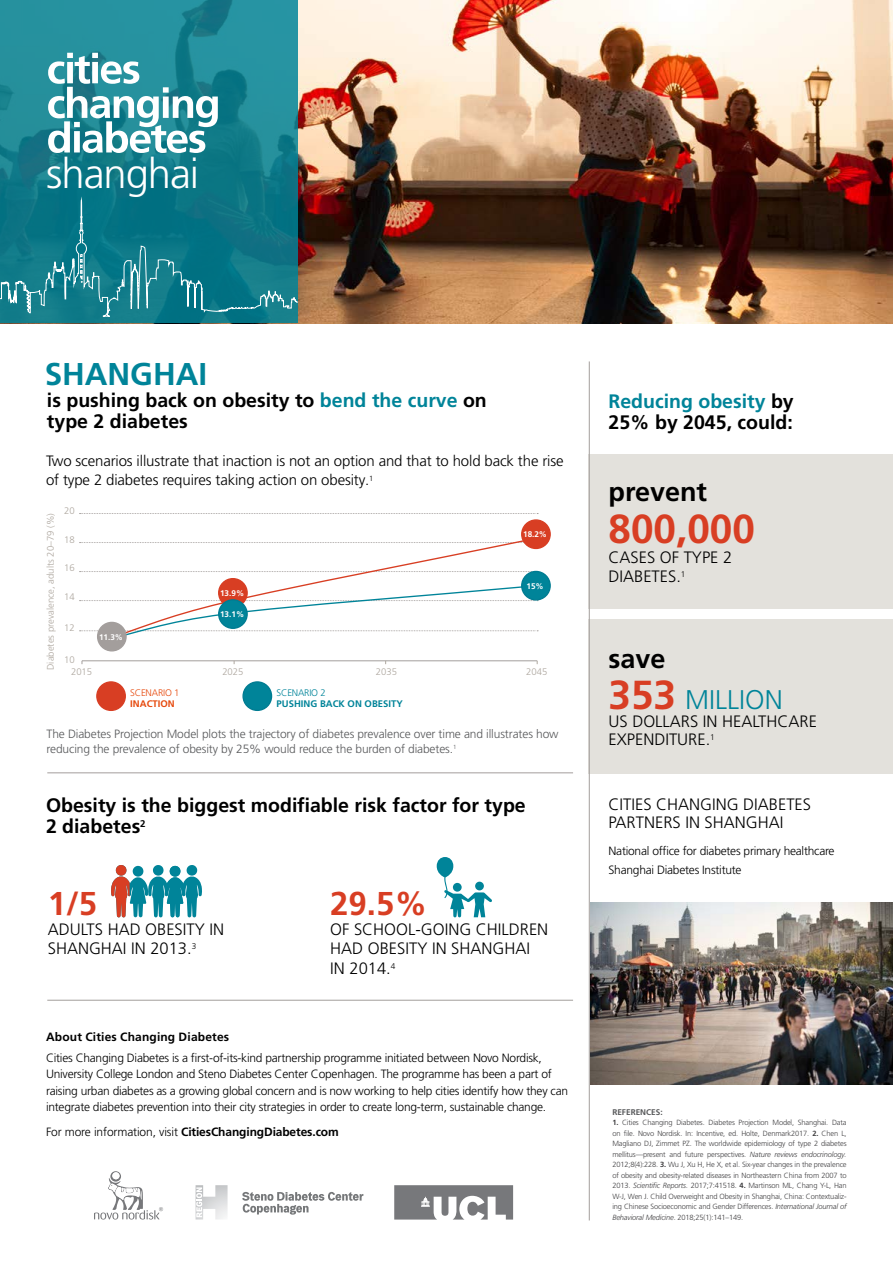
<style>
.page{position:relative;width:893px;height:1263px;background:#fff}
.page>*{position:absolute;margin:0;border:0;box-sizing:border-box;transform-origin:0 0}
.t1{font:300 41.85px "Frutiger LT Pro";letter-spacing:-.025em;color:#fff}
.t2{font:700 40.5px "Frutiger LT Pro";color:#d83e23}
.t3{font:700 33px "Frutiger LT Pro";color:#d83e23}
.t4{font:700 31.5px "Frutiger LT Pro";color:#008499}
.t5{font:300 27px/41.2px "Frutiger LT Pro";color:#008499}
.t6{font:700 27px "Frutiger LT Pro";color:#000}
.t7{font:700 19.5px/21px "Frutiger LT Pro";color:#000}
.t8{font:300 16.5px/19.5px "Frutiger LT Pro";color:#000}
.t9{font:300 15px/19.5px "Frutiger LT Pro";letter-spacing:-.01em;color:#000}
.t10{font:300 12px/16.5px "Frutiger LT Pro";letter-spacing:-.02em;color:#000}
.t11{font:300 12px/15px "Frutiger LT Pro";letter-spacing:-.01em;color:#58595b}
.t12{font:700 12px "Frutiger LT Pro";color:#000}
.t13{font:300 9.6px "Frutiger LT Pro";color:#aea79f}
.t14{font:700 9.6px "Frutiger LT Pro";color:#008499}
.t15{font:300 9.6px "Frutiger LT Pro";letter-spacing:-.02em;color:#e64a0e}
.t16{font:300 9.6px "Frutiger LT Pro";letter-spacing:-.02em;color:#008499}
.t17{font:700 9.6px "Frutiger LT Pro";color:#e64a0e}
.t18{font:700 8.25px "Frutiger LT Pro";color:#fff}
.t19{font:700 8.25px "Frutiger LT Pro";color:#58595b}
.t20{font:300 7.5px/10.5px "Frutiger LT Pro";letter-spacing:-.02em;color:#414042;text-align:justify}
.s1{color:#008499}
.s2{font-weight:700;color:#000}
.s3{font-weight:700;font-size:40.5px;color:#d83e23}
.s4{font-weight:300}
.s5{font-weight:700}
.s6{font-style:italic}
</style>
<div class="page">
<img style="left:590px;top:902px;width:303px;height:182px">
<div style="left:589px;top:619px;width:304px;height:154px;background:#e3e1dc"></div>
<div style="left:589px;top:455px;width:304px;height:154px;background:#e3e1dc"></div>
<img style="left:298px;top:0;width:595px;height:323px">
<svg style="left:0;top:0;width:298px;height:199px;background:#1b8593"></svg>
<hr style="left:82px;top:660px;width:455px;height:1px;background:#a39e9c">
<hr style="left:589px;top:361px;width:1px;height:859px;background:#a39e9c">
<svg style="left:48px;top:53px;width:170px;height:100px"></svg>
<div style="left:97px;top:682px;width:28px;height:28px;background:#d83e23;border-radius:50%"></div>
<div style="left:96px;top:681px;width:30px;height:30px;border:1px solid #d83e23;border-radius:50%"></div>
<div style="left:243px;top:682px;width:29px;height:28px;background:#008499;border-radius:50%"></div>
<div style="left:242px;top:681px;width:30px;height:30px;border:1px solid #007c92;border-radius:50%"></div>
<hr style="left:47px;top:1000px;width:526px;height:1px;background:#a39e9c">
<hr style="left:47px;top:772px;width:526px;height:1px;background:#a39e9c">
<svg style="left:437px;top:857px;width:55px;height:60px"></svg>
<svg style="left:111px;top:865px;width:91px;height:52px"></svg>
<svg style="left:0;top:199px;width:298px;height:125px;background:#167c8b"></svg>
<svg style="left:394px;top:1185px;width:119px;height:34px"></svg>
<svg style="left:94px;top:1171px;width:69px;height:48px"></svg>
<svg style="left:196px;top:1185px;width:32px;height:34px"></svg>
<svg style="left:242px;top:1192px;width:121px;height:22px"></svg>
<svg style="left:80px;top:513px;width:458px;height:1px"></svg>
<svg style="left:80px;top:538px;width:458px;height:104px"></svg>
<div style="left:219px;top:579px;width:28px;height:28px;background:#d83e23;border-radius:50%"></div>
<div style="left:218px;top:578px;width:30px;height:30px;border:1px solid #d83e23;border-radius:50%"></div>
<div style="left:219px;top:600px;width:28px;height:28px;background:#008499;border-radius:50%"></div>
<div style="left:218px;top:599px;width:30px;height:30px;border:1px solid #007c92;border-radius:50%"></div>
<div style="left:522px;top:571px;width:28px;height:29px;background:#008499;border-radius:50%"></div>
<div style="left:521px;top:571px;width:30px;height:29px;border:1px solid #007c92;border-radius:50%"></div>
<div style="left:98px;top:622px;width:28px;height:29px;background:#a39e9c;border-radius:50%"></div>
<div style="left:97px;top:622px;width:30px;height:29px;border:1px solid #a39e9c;border-radius:50%"></div>
<div style="left:522px;top:520px;width:28px;height:28px;background:#d83e23;border-radius:50%"></div>
<div style="left:521px;top:519px;width:30px;height:30px;border:1px solid #d83e23;border-radius:50%"></div>
<h1 class="t1" style="left:46px;top:149px;width:154px">shanghai</h1>
<h3 class="t4" style="left:45px;top:356px;width:164px">SHANGHAI</h3>
<h3 class="t7" style="left:47px;top:390px;width:441px">is pushing back on obesity to <span class="s1">bend the curve</span> on type 2 diabetes</h3>
<h3 class="t9" style="left:46px;top:451px;width:519px">Two scenarios illustrate that inaction is not an option and that to hold back the rise of type 2 diabetes requires taking action on obesity.<sup>1</sup></h3>
<p class="t13" style="left:45px;top:670px;width:158px;rotate:-90deg">Diabetes prevalence, adults 20–79 (%)</p>
<p class="t13" style="left:64px;top:505px;width:12px">20</p>
<p class="t13" style="left:64px;top:534px;width:12px">18</p>
<p class="t13" style="left:64px;top:562px;width:12px">16</p>
<p class="t13" style="left:64px;top:591px;width:12px">14</p>
<p class="t13" style="left:64px;top:622px;width:12px">12</p>
<p class="t13" style="left:64px;top:654px;width:12px">10</p>
<p class="t13" style="left:71px;top:666px;width:23px">2015</p>
<p class="t18" style="left:99px;top:632px;width:26px">11.3%</p>
<p class="t18" style="left:220px;top:588px;width:26px">13.9%</p>
<p class="t18" style="left:220px;top:609px;width:26px">13.1%</p>
<p class="t18" style="left:523px;top:530px;width:25px">18.2%</p>
<p class="t18" style="left:526px;top:581px;width:19px">15%</p>
<p class="t13" style="left:222px;top:666px;width:23px">2025</p>
<p class="t13" style="left:376px;top:666px;width:23px">2035</p>
<p class="t13" style="left:526px;top:666px;width:23px">2045</p>
<p class="t16" style="left:277px;top:687px;width:51px">SCENARIO 2</p>
<p class="t14" style="left:277px;top:698px;width:128px">PUSHING BACK ON OBESITY</p>
<h3 class="t11" style="left:46px;top:726px;width:514px">The Diabetes Projection Model plots the trajectory of diabetes prevalence over time and illustrates how reducing the prevalence of obesity by 25% would reduce the burden of diabetes.<sup>1</sup></h3>
<p class="t15" style="left:130px;top:687px;width:51px">SCENARIO 1</p>
<p class="t17" style="left:130px;top:698px;width:46px">INACTION</p>
<h3 class="t7" style="left:608px;top:391px;width:187px"><span class="s1">Reducing obesity</span> by<br>25% by 2045, could:</h3>
<h3 class="t6" style="left:608px;top:476px;width:100px">prevent</h3>
<h2 class="t2" style="left:608px;top:505px;width:148px">800,000</h2>
<h3 class="t8" style="left:608px;top:547px;width:125px">CASES OF TYPE 2<br>DIABETES.<sup>1</sup></h3>
<h3 class="t5" style="left:608px;top:638px;width:176px"><span class="s2">save<br></span><span class="s3">353</span> MILLION</h3>
<h3 class="t8" style="left:608px;top:712px;width:210px;line-height:18px">US DOLLARS IN HEALTHCARE<br>EXPENDITURE.<sup>1</sup></h3>
<h3 class="t7" style="left:46px;top:795px;width:481px">Obesity is the biggest modifiable risk factor for type<br>2 diabetes<sup>2</sup></h3>
<h3 class="t8" style="left:608px;top:795px;width:204px;line-height:18px">CITIES CHANGING DIABETES<br>PARTNERS IN SHANGHAI</h3>
<h3 class="t10" style="left:608px;top:842px;width:228px;line-height:18.6px">National office for diabetes primary healthcare<br>Shanghai Diabetes Institute</h3>
<h3 class="t3" style="left:48px;top:884px;width:51px">1/5</h3>
<h3 class="t8" style="left:48px;top:919px;width:178px">ADULTS HAD OBESITY IN<br>SHANGHAI IN 2013.<sup>3</sup></h3>
<h3 class="t3" style="left:330px;top:884px;width:99px">29.5%</h3>
<h3 class="t8" style="left:330px;top:919px;width:220px">OF SCHOOL-GOING CHILDREN<br>HAD OBESITY IN SHANGHAI<br>IN 2014.<sup>4</sup></h3>
<h3 class="t12" style="left:46px;top:1030px;width:185px">About Cities Changing Diabetes</h3>
<p class="t10" style="left:46px;top:1049px;width:524px">Cities Changing Diabetes is a first-of-its-kind partnership programme initiated between Novo Nordisk, University College London and Steno Diabetes Center Copenhagen. The programme has been a part of raising urban diabetes as a growing global concern and is now working to help cities identify how they can integrate diabetes prevention into their city strategies in order to create long-term, sustainable change.</p>
<h3 class="t12" style="left:46px;top:1125px;width:294px"><span class="s4">For more information, visit</span> CitiesChangingDiabetes.com</h3>
<p class="t19" style="left:612px;top:1107px;width:52px">REFERENCES:</p>
<p class="t20" style="left:612px;top:1117px;width:236px"><span class="s5">1.</span> Cities Changing Diabetes. Diabetes Projection Model, Shanghai. Data on file. Novo Nordisk. In: Incentive, ed. Holte, Denmark2017. <span class="s5">2.</span> Chen L, Magliano DJ, Zimmet PZ. The worldwide epidemiology of type 2 diabetes mellitus—present and future perspectives. <span class="s6">Nature reviews endocrinology.<br></span>2012;8(4):228. <span class="s5">3.</span> Wu J, Xu H, He X, et al. Six-year changes in the prevalence of obesity and obesity-related diseases in Northeastern China from 2007 to 2013. <span class="s6">Scientific Reports.</span> 2017;7:41518. <span class="s5">4.</span> Martinson ML, Chang Y-L, Han W-J, Wen J. Child Overweight and Obesity in Shanghai, China: Contextualiz&shy;ing Chinese Socioeconomic and Gender Differences. <span class="s6">International Journal of Behavioral Medicine</span>. 2018;25(1):141–149.</p>
</div>
